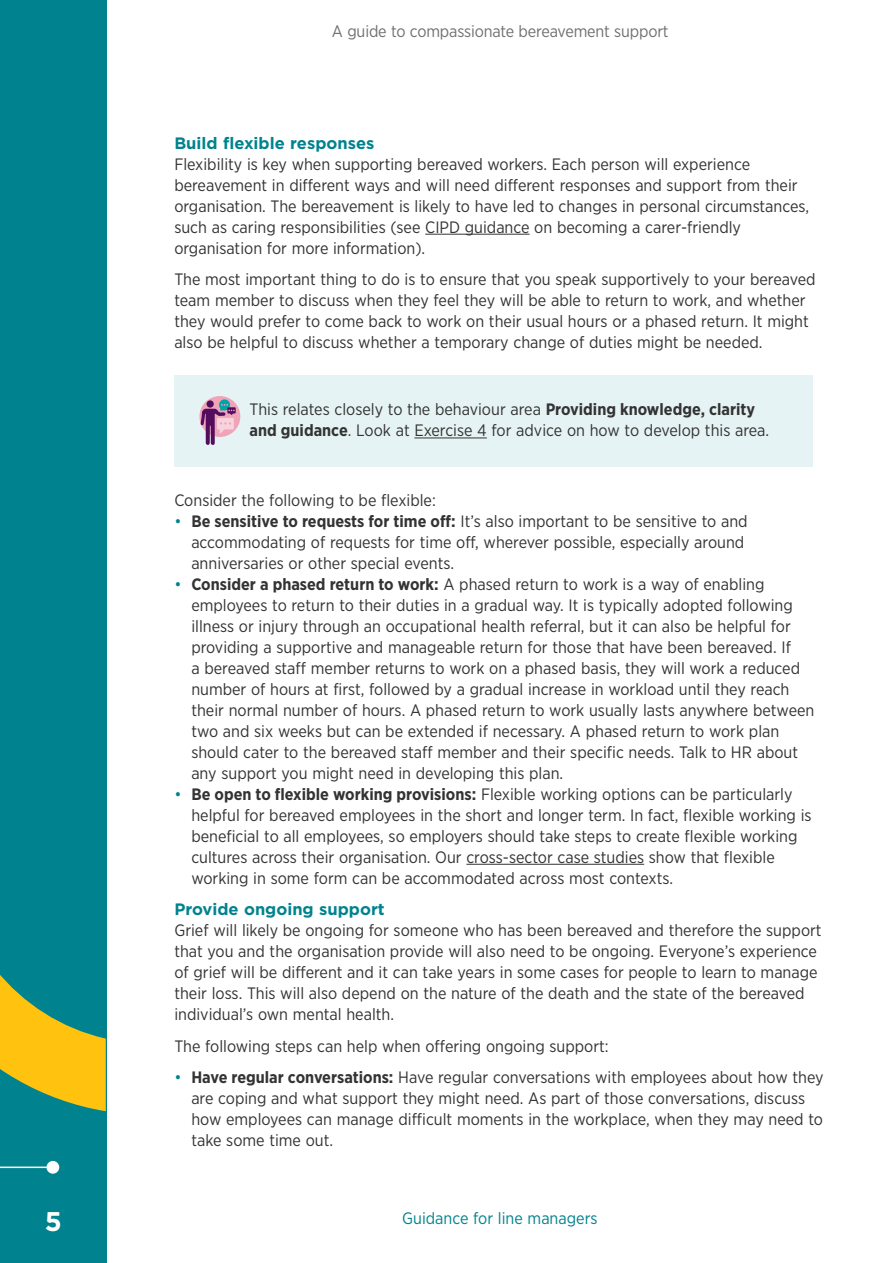
<style>
.page{position:relative;width:893px;height:1263px;background:#fff}
.page>*{position:absolute;margin:0;border:0;box-sizing:border-box;transform-origin:0 0}
.t1{font:700 27px "Gotham";color:#fff}
.B_body{font:16.5px/21px "Gotham Narrow";color:#333}
.B_bullets{font:16.5px/21px "Gotham Narrow";color:#333}
.B_bullets_last{font:16.5px/21px "Gotham Narrow";color:#333}
.Subhead_1{font:700 16.5px "Gotham";color:#00838e}
.t2{font:16.5px "Gotham Narrow";letter-spacing:-.01em;color:#707070}
.t3{font:16.5px "Gotham Narrow";color:#00838e}
.s1{font-weight:700}
.s2{color:#00838e}
</style>
<div class="page">
<div style="left:0;top:0;width:106px;height:1263px;background:#00838e"></div>
<hr style="left:0;top:1166px;width:53px;height:2px;background:#fff">
<div style="left:47px;top:1161px;width:12px;height:13px;background:#fff;border-radius:50%"></div>
<svg style="left:0;top:975px;width:106px;height:136px"></svg>
<hr style="left:425px;top:234px;width:105px;height:1px;background:#333">
<hr style="left:466px;top:864px;width:178px;height:1px;background:#333">
<div style="left:174px;top:375px;width:638px;height:92px;background:#e6f3f4"></div>
<hr style="left:414px;top:437px;width:73px;height:1px;background:#333">
<div style="left:199px;top:396px;width:41px;height:41px;background:#f0a4ba;border-radius:50%"></div>
<svg style="left:199px;top:399px;width:37px;height:46px"></svg>
<h1 class="t1" style="left:45px;top:1204px;width:19px">5</h1>
<p class="t2" style="left:332px;top:21px;width:338px">A guide to compassionate bereavement support</p>
<h1 class="Subhead_1" style="left:174px;top:132px;width:202px">Build flexible responses</h1>
<p class="B_body" style="left:174px;top:153px;width:636px">Flexibility is key when supporting bereaved workers. Each person will experience bereavement in different ways and will need different responses and support from their organisation. The bereavement is likely to have led to changes in personal circumstances, such as caring responsibilities (see CIPD guidance on becoming a carer-friendly organisation for more information).</p>
<p class="B_body" style="left:174px;top:268px;width:643px">The most important thing to do is to ensure that you speak supportively to your bereaved team member to discuss when they feel they will be able to return to work, and whether they would prefer to come back to work on their usual hours or a phased return. It might also be helpful to discuss whether a temporary change of duties might be needed.</p>
<p class="B_body" style="left:250px;top:399px;width:521px">This relates closely to the behaviour area <span class="s1">Providing knowledge, clarity and guidance</span>. Look at Exercise 4 for advice on how to develop this area.</p>
<p class="B_body" style="left:174px;top:489px;width:263px">Consider the following to be flexible:</p>
<p class="B_bullets" style="left:191px;top:510px;width:558px;text-indent:-17px"><span class="s2">•</span> <span class="s1">Be sensitive to requests for time off:</span> It’s also important to be sensitive to and accommodating of requests for time off, wherever possible, especially around anniversaries or other special events.</p>
<p class="B_bullets" style="left:191px;top:573px;width:625px;text-indent:-17px"><span class="s2">•</span> <span class="s1">Consider a phased return to work:</span> A phased return to work is a way of enabling employees to return to their duties in a gradual way. It is typically adopted following illness or injury through an occupational health referral, but it can also be helpful for providing a supportive and manageable return for those that have been bereaved. If<br>a bereaved staff member returns to work on a phased basis, they will work a reduced number of hours at first, followed by a gradual increase in workload until they reach their normal number of hours. A phased return to work usually lasts anywhere between two and six weeks but can be extended if necessary. A phased return to work plan should cater to the bereaved staff member and their specific needs. Talk to HR about any support you might need in developing this plan.</p>
<p class="B_bullets_last" style="left:191px;top:783px;width:622px;text-indent:-17px"><span class="s2">•</span> <span class="s1">Be open to flexible working provisions:</span> Flexible working options can be particularly helpful for bereaved employees in the short and longer term. In fact, flexible working is beneficial to all employees, so employers should take steps to create flexible working cultures across their organisation. Our cross-sector case studies show that flexible working in some form can be accommodated across most contexts.</p>
<h1 class="Subhead_1" style="left:174px;top:898px;width:212px">Provide ongoing support</h1>
<p class="B_body" style="left:174px;top:919px;width:649px">Grief will likely be ongoing for someone who has been bereaved and therefore the support that you and the organisation provide will also need to be ongoing. Everyone’s experience of grief will be different and it can take years in some cases for people to learn to manage their loss. This will also depend on the nature of the death and the state of the bereaved individual’s own mental health.</p>
<p class="B_body" style="left:174px;top:1035px;width:436px">The following steps can help when offering ongoing support:</p>
<p class="B_bullets" style="left:191px;top:1066px;width:634px;text-indent:-17px"><span class="s2">•</span> <span class="s1">Have regular conversations:</span> Have regular conversations with employees about how they are coping and what support they might need. As part of those conversations, discuss how employees can manage difficult moments in the workplace, when they may need to take some time out.</p>
<p class="t3" style="left:402px;top:1208px;width:197px">Guidance for line managers</p>
</div>
